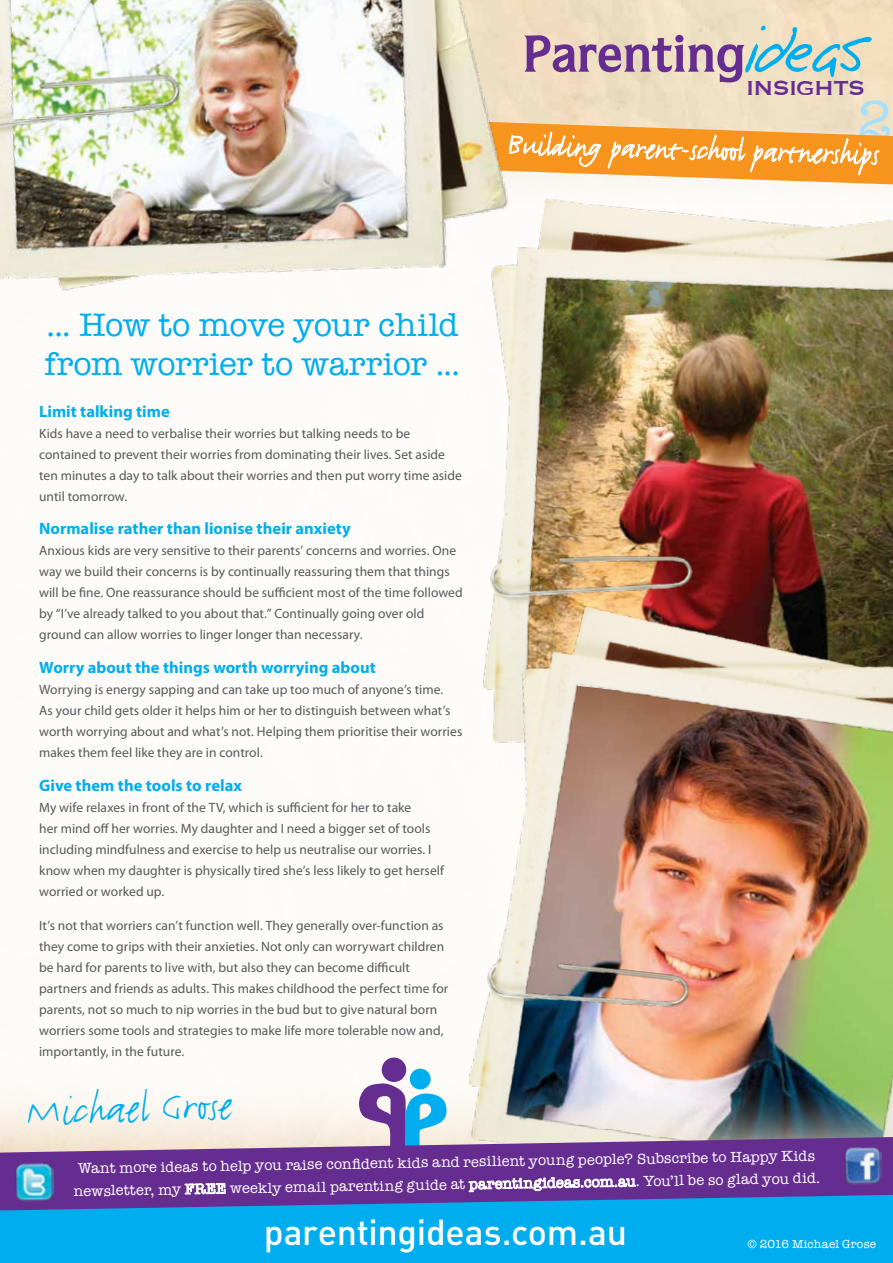
<style>
.page{position:relative;width:893px;height:1263px;background:#fff}
.page>*{position:absolute;margin:0;border:0;box-sizing:border-box;transform-origin:0 0}
.t1{font:55.5px "American Typewriter";color:#a5dff9}
.t2{font:46.2px "Justlefthand";color:#00aeef}
.t3{font:500 35.7px "DIN";letter-spacing:-.01em;color:#fff}
.t4{font:33.6px/38.7px "American Typewriter";letter-spacing:-.005em;color:#00aeef}
.t5{font:32.85px "Justlefthand";color:#fff}
.t6{font:26.4px "Copperplate";letter-spacing:-.05em;color:#662d91}
.t7{font:700 16.5px "Myriad Pro";color:#00aeef}
.t8{font:15px/22.5px "American Typewriter";color:#fff;text-align:center}
.t9{font:13.5px/21px "Myriad Pro";letter-spacing:.005em;color:#58595b}
.t10{font:12px "American Typewriter";letter-spacing:.015em;color:#fff}
</style>
<div class="page">
<img style="left:490px;top:212px;width:403px;height:367px">
<div style="left:382px;top:1057px;width:24px;height:25px;background:#662d91;border-radius:50%"></div>
<div style="left:410px;top:1068px;width:21px;height:21px;background:#00aeef;border-radius:50%"></div>
<img style="left:468px;top:579px;width:425px;height:504px">
<svg style="left:0;top:1083px;width:893px;height:180px;background:#6691c5"></svg>
<img style="left:844px;top:1147px;width:38px;height:39px">
<img style="left:15px;top:1163px;width:39px;height:40px">
<svg style="left:540px;top:26px;width:332px;height:56px;background:#c6bdbc"></svg>
<svg style="left:540px;top:115px;width:353px;height:69px;background:#f6b566"></svg>
<img style="left:0;top:0;width:540px;height:315px">
<h3 class="t6" style="left:746px;top:71px;width:121px">INSIGHTS</h3>
<h3 class="t5" style="left:508px;top:128px;width:373px;rotate:1deg">Building parent-school partnerships</h3>
<h1 class="t1" style="left:857px;top:78px;width:37px">2</h1>
<h3 class="t4" style="left:45px;top:304px;width:417px">... How to move your child from worrier to warrior ...</h3>
<p class="t7" style="left:39px;top:402px;width:132px">Limit talking time</p>
<p class="t9" style="left:39px;top:423px;width:424px">Kids have a need to verbalise their worries but talking needs to be contained to prevent their worries from dominating their lives. Set aside ten minutes a day to talk about their worries and then put worry time aside until tomorrow.</p>
<p class="t7" style="left:39px;top:520px;width:313px">Normalise rather than lionise their anxiety</p>
<p class="t9" style="left:39px;top:541px;width:425px">Anxious kids are very sensitive to their parents’ concerns and worries. One way we build their concerns is by continually reassuring them that things will be fine. One reassurance should be sufficient most of the time followed by “I’ve already talked to you about that.” Continually going over old ground can allow worries to linger longer than necessary.</p>
<p class="t7" style="left:39px;top:658px;width:338px">Worry about the things worth worrying about</p>
<p class="t9" style="left:39px;top:679px;width:425px">Worrying is energy sapping and can take up too much of anyone’s time.<br>As your child gets older it helps him or her to distinguish between what’s worth worrying about and what’s not. Helping them prioritise their worries makes them feel like they are in control.</p>
<p class="t7" style="left:39px;top:776px;width:205px">Give them the tools to relax</p>
<p class="t9" style="left:39px;top:797px;width:407px">My wife relaxes in front of the TV, which is sufficient for her to take<br>her mind off her worries. My daughter and I need a bigger set of tools including mindfulness and exercise to help us neutralise our worries. I know when my daughter is physically tired she’s less likely to get herself worried or worked up.</p>
<p class="t9" style="left:39px;top:915px;width:411px">It’s not that worriers can’t function well. They generally over-function as they come to grips with their anxieties. Not only can worrywart children be hard for parents to live with, but also they can become difficult partners and friends as adults. This makes childhood the perfect time for parents, not so much to nip worries in the bud but to give natural born worriers some tools and strategies to make life more tolerable now and, importantly, in the future.</p>
<h2 class="t2" style="left:26px;top:1086px;width:207px;rotate:-2deg">Michael Grose</h2>
<p class="t8" style="left:73px;top:1157px;width:748px;rotate:-1deg">Want more ideas to help you raise confi dent kids and resilient young people? Subscribe to Happy Kids newsletter, my FREE weekly email parenting guide at parentingideas.com.au. You’ll be so glad you did.</p>
<h3 class="t3" style="left:264px;top:1209px;width:365px">parentingideas.com.au</h3>
<p class="t10" style="left:747px;top:1235px;width:130px">© 2016 Michael Grose</p>
</div>
